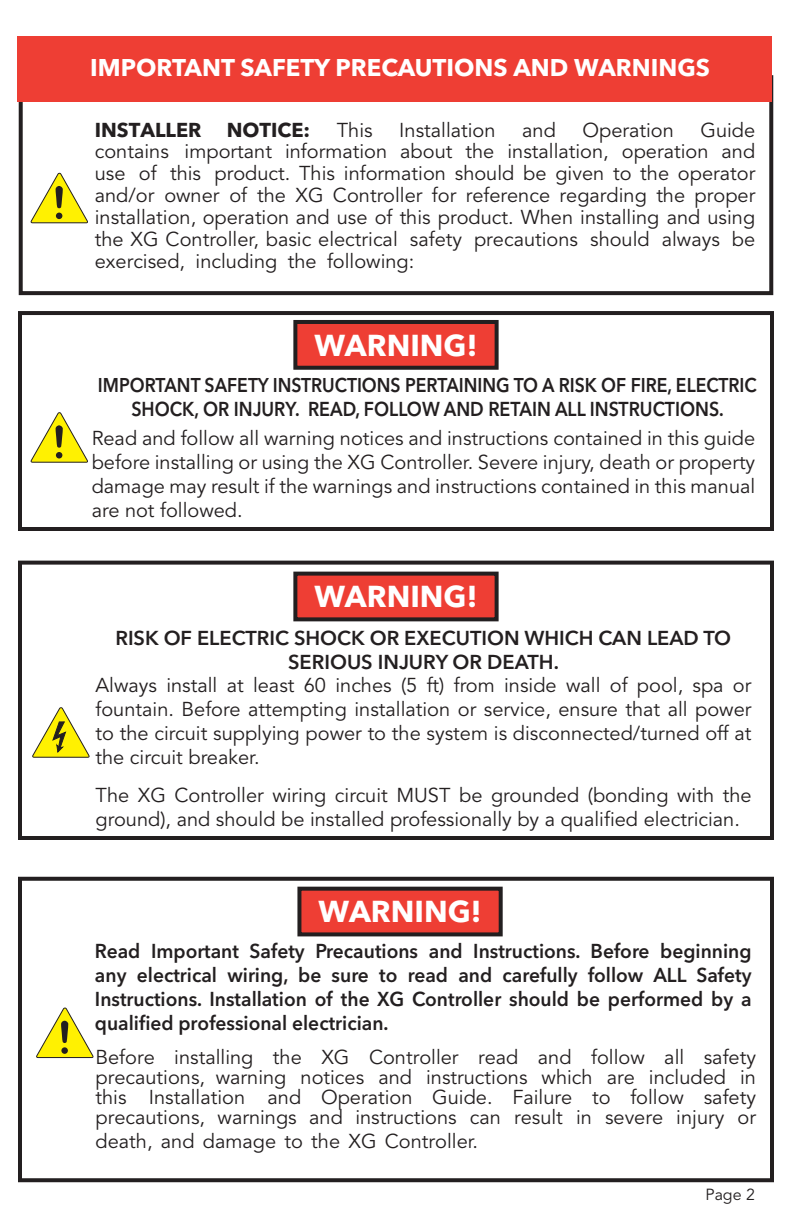
<style>
.page{position:relative;width:792px;height:1224px;background:#fff}
.page>*{position:absolute;margin:0;border:0;box-sizing:border-box;transform-origin:0 0}
.t1{font:700 30px "Avenir Next LT Pro";color:#fff}
.t2{font:700 24px "Avenir Next LT Pro";color:#fff}
.t3{font:20px/24px "Avenir";color:#231f20;text-align:justify}
.t4{font:600 20px/24px "Avenir Next LT Pro";color:#231f20;text-align:justify;scale:.96 1}
.t5{font:600 20px/24px "Avenir Next LT Pro";color:#231f20;text-align:center}
.t6{font:600 20px "Avenir Next LT Pro";color:#231f20;scale:.89 1}
.t7{font:700 20px "Avenir Next LT Pro";color:#231f20}
.t8{font:600 19.8px "Avenir Next LT Pro";color:#231f20;scale:.89 1}
.t9{font:16px "Avenir";color:#231f20}
</style>
<div class="page">
<div style="left:18px;top:877px;width:756px;height:305px;border:4px solid #231f20"></div>
<div style="left:18px;top:561px;width:756px;height:279px;border:4px solid #231f20"></div>
<svg style="left:33px;top:708px;width:56px;height:49px"></svg>
<svg style="left:36px;top:1008px;width:57px;height:50px"></svg>
<div style="left:18px;top:311px;width:756px;height:220px;border:4px solid #231f20"></div>
<svg style="left:31px;top:413px;width:57px;height:49px"></svg>
<div style="left:19px;top:75px;width:754px;height:220px;border:4px solid #231f20"></div>
<svg style="left:31px;top:173px;width:57px;height:50px"></svg>
<div style="left:17px;top:36px;width:755px;height:66px;background:#ee3e34"></div>
<div style="left:295px;top:322px;width:202px;height:46px;background:#ee3e34"></div>
<div style="left:293px;top:320px;width:206px;height:50px;border:4px solid #231f20"></div>
<div style="left:295px;top:574px;width:202px;height:45px;background:#ee3e34"></div>
<div style="left:293px;top:572px;width:206px;height:49px;border:4px solid #231f20"></div>
<div style="left:299px;top:889px;width:202px;height:45px;background:#ee3e34"></div>
<div style="left:297px;top:887px;width:206px;height:49px;border:4px solid #231f20"></div>
<p class="t2" style="left:90px;top:53px;width:621px">IMPORTANT SAFETY PRECAUTIONS AND WARNINGS</p>
<p class="t3" style="left:95px;top:120px;width:662px;line-height:21.8px;text-indent:606px">Guide contains important information about the installation, operation and use of this product. This information should be given to the operator and/or owner of the XG Controller for reference regarding the proper installation, operation and use of this product. When installing and using the XG Controller, basic electrical safety precautions should always be exercised, including the following:</p>
<p class="t7" style="left:95px;top:118px;width:108px">INSTALLER</p>
<p class="t7" style="left:227px;top:118px;width:85px">NOTICE:</p>
<p class="t3" style="left:337px;top:119px;width:37px">This</p>
<p class="t3" style="left:399px;top:119px;width:98px">Installation</p>
<p class="t3" style="left:522px;top:119px;width:35px">and</p>
<p class="t3" style="left:582px;top:119px;width:93px">Operation</p>
<p class="t1" style="left:315px;top:327px;width:164px">WARNING!</p>
<p class="t8" style="left:98px;top:373px;width:742px">IMPORTANT SAFETY INSTRUCTIONS PERTAINING TO A RISK OF FIRE, ELECTRIC</p>
<p class="t6" style="left:131px;top:397px;width:667px">SHOCK, OR INJURY. READ, FOLLOW AND RETAIN ALL INSTRUCTIONS.</p>
<p class="t3" style="left:92px;top:427px;width:665px">Read and follow all warning notices and instructions contained in this guide before installing or using the XG Controller. Severe injury, death or property damage may result if the warnings and instructions contained in this manual are not followed.</p>
<p class="t1" style="left:315px;top:578px;width:164px">WARNING!</p>
<p class="t5" style="left:115px;top:626px;width:617px">RISK OF ELECTRIC SHOCK OR EXECUTION WHICH CAN LEAD TO<br>SERIOUS INJURY OR DEATH.</p>
<p class="t3" style="left:96px;top:674px;width:657px">Always install at least 60 inches (5 ft) from inside wall of pool, spa or fountain. Before attempting installation or service, ensure that all power to the circuit supplying power to the system is disconnected/turned off at the circuit breaker.</p>
<p class="t3" style="left:96px;top:784px;width:658px">The XG Controller wiring circuit MUST be grounded (bonding with the ground), and should be installed professionally by a qualified electrician.</p>
<p class="t1" style="left:319px;top:893px;width:164px">WARNING!</p>
<p class="t4" style="left:95px;top:938px;width:686px">Read Important Safety Precautions and Instructions. Before beginning any electrical wiring, be sure to read and carefully follow ALL Safety Instructions. Installation of the XG Controller should be performed by a qualified professional electrician.</p>
<p class="t3" style="left:96px;top:1047px;width:662px;line-height:20px">Before installing the XG Controller read and follow all safety precautions, warning notices and instructions which are included in this Installation and Operation Guide. Failure to follow safety precautions, warnings and instructions can result in severe injury or</p>
<p class="t3" style="left:96px;top:1130px;width:384px">death, and damage to the XG Controller.</p>
<p class="t9" style="left:705px;top:1185px;width:51px">Page 2</p>
</div>
